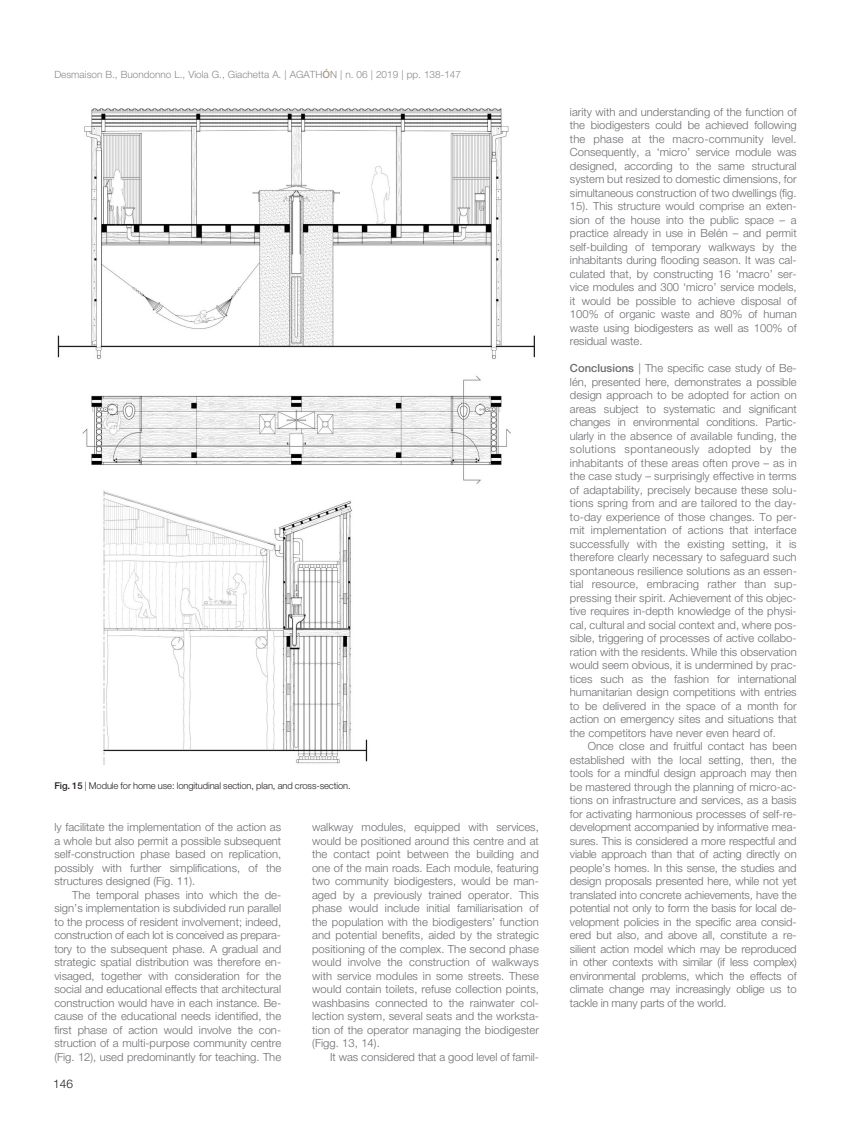
<style>
.page{position:relative;width:851px;height:1134px;background:#fff}
.page>*{position:absolute;margin:0;border:0;box-sizing:border-box;transform-origin:0 0}
.t1{font:300 11.88px "Helvetica Neue LT Std";color:#231f20}
.t2{font:300 11.25px/13.5px "Helvetica Neue LT Std";color:#6c6d70;text-align:justify}
.t3{font:300 10px "Helvetica Neue LT Std";color:#8a8989}
.t4{font:300 9.38px "Helvetica Neue LT Std";letter-spacing:-.01em;color:#231f20}
.s1{font-weight:500;color:#a79889}
.s2{font-weight:500}
</style>
<div class="page">
<img style="left:57px;top:108px;width:478px;height:656px">
<p class="t3" style="left:54px;top:70px;width:408px">Desmaison B., Buondonno L., Viola G., Giachetta A. | AGATH<span class="s1">Ó</span>N | n. 06 | 2019 | pp. 138-147</p>
<p class="t4" style="left:54px;top:782px;width:298px"><span class="s2">Fig. 15</span> | Module for home use: longitudinal section, plan, and cross-section.</p>
<p class="t2" style="left:54px;top:821px;width:228px">ly facilitate the implementation of the action as a whole but also permit a possible subsequent self-construction phase based on replication, possibly with further simplifications, of the structures designed (Fig. 11).</p>
<p class="t2" style="left:54px;top:889px;width:228px;text-indent:18px">The temporal phases into which the de&shy;sign’s implementation is subdivided run parallel to the process of resident involvement; indeed, construction of each lot is conceived as prepara&shy;tory to the subsequent phase. A gradual and strategic spatial distribution was therefore en&shy;visaged, together with consideration for the social and educational effects that architectural construction would have in each instance. Be&shy;cause of the educational needs identified, the first phase of action would involve the con&shy;struction of a multi-purpose community centre (Fig. 12), used predominantly for teaching. The</p>
<p class="t1" style="left:53px;top:1079px;width:21px">146</p>
<p class="t2" style="left:312px;top:821px;width:228px">walkway modules, equipped with services, would be positioned around this centre and at the contact point between the building and one of the main roads. Each module, featuring two community biodigesters, would be man&shy;aged by a previously trained operator. This phase would include initial familiarisation of the population with the biodigesters’ function and potential benefits, aided by the strategic positioning of the complex. The second phase would involve the construction of walkways with service modules in some streets. These would contain toilets, refuse collection points, washbasins connected to the rainwater col&shy;lection system, several seats and the worksta&shy;tion of the operator managing the biodigester (Figg. 13, 14).</p>
<p class="t2" style="left:330px;top:1051px;width:210px">It was considered that a good level of famil-</p>
<p class="t2" style="left:570px;top:106px;width:228px">iarity with and understanding of the function of the biodigesters could be achieved following the phase at the macro-community level.<br>Consequently, a ‘micro’ service module was designed, according to the same structural system but resized to domestic dimensions, for simultaneous construction of two dwellings (fig.<br>15). This structure would comprise an exten&shy;sion of the house into the public space – a practice already in use in Belén – and permit self-building of temporary walkways by the inhabitants during flooding season. It was cal&shy;culated that, by constructing 16 ‘macro’ ser&shy;vice modules and 300 ‘micro’ service models, it would be possible to achieve disposal of 100% of organic waste and 80% of human waste using biodigesters as well as 100% of residual waste.</p>
<p class="t2" style="left:570px;top:362px;width:228px"><span class="s2">Conclusions</span> | The specific case study of Be&shy;lén, presented here, demonstrates a possible design approach to be adopted for action on areas subject to systematic and significant changes in environmental conditions. Partic&shy;ularly in the absence of available funding, the solutions spontaneously adopted by the inhabitants of these areas often prove – as in the case study – surprisingly effective in terms of adaptability, precisely because these solu&shy;tions spring from and are tailored to the day&shy;to-day experience of those changes. To per&shy;mit implementation of actions that interface successfully with the existing setting, it is therefore clearly necessary to safeguard such spontaneous resilience solutions as an essen&shy;tial resource, embracing rather than sup&shy;pressing their spirit. Achievement of this objec&shy;tive requires in-depth knowledge of the physi&shy;cal, cultural and social context and, where pos&shy;sible, triggering of processes of active collabo&shy;ration with the residents. While this observation would seem obvious, it is undermined by prac&shy;tices such as the fashion for international humanitarian design competitions with entries to be delivered in the space of a month for action on emergency sites and situations that the competitors have never even heard of.</p>
<p class="t2" style="left:570px;top:740px;width:228px;text-indent:18px">Once close and fruitful contact has been established with the local setting, then, the tools for a mindful design approach may then be mastered through the planning of micro-ac&shy;tions on infrastructure and services, as a basis for activating harmonious processes of self-re&shy;development accompanied by informative mea&shy;sures. This is considered a more respectful and viable approach than that of acting directly on people’s homes. In this sense, the studies and design proposals presented here, while not yet translated into concrete achievements, have the potential not only to form the basis for local de&shy;velopment policies in the specific area consid&shy;ered but also, and above all, constitute a re&shy;silient action model which may be reproduced in other contexts with similar (if less complex) environmental problems, which the effects of climate change may increasingly oblige us to tackle in many parts of the world.</p>
</div>
